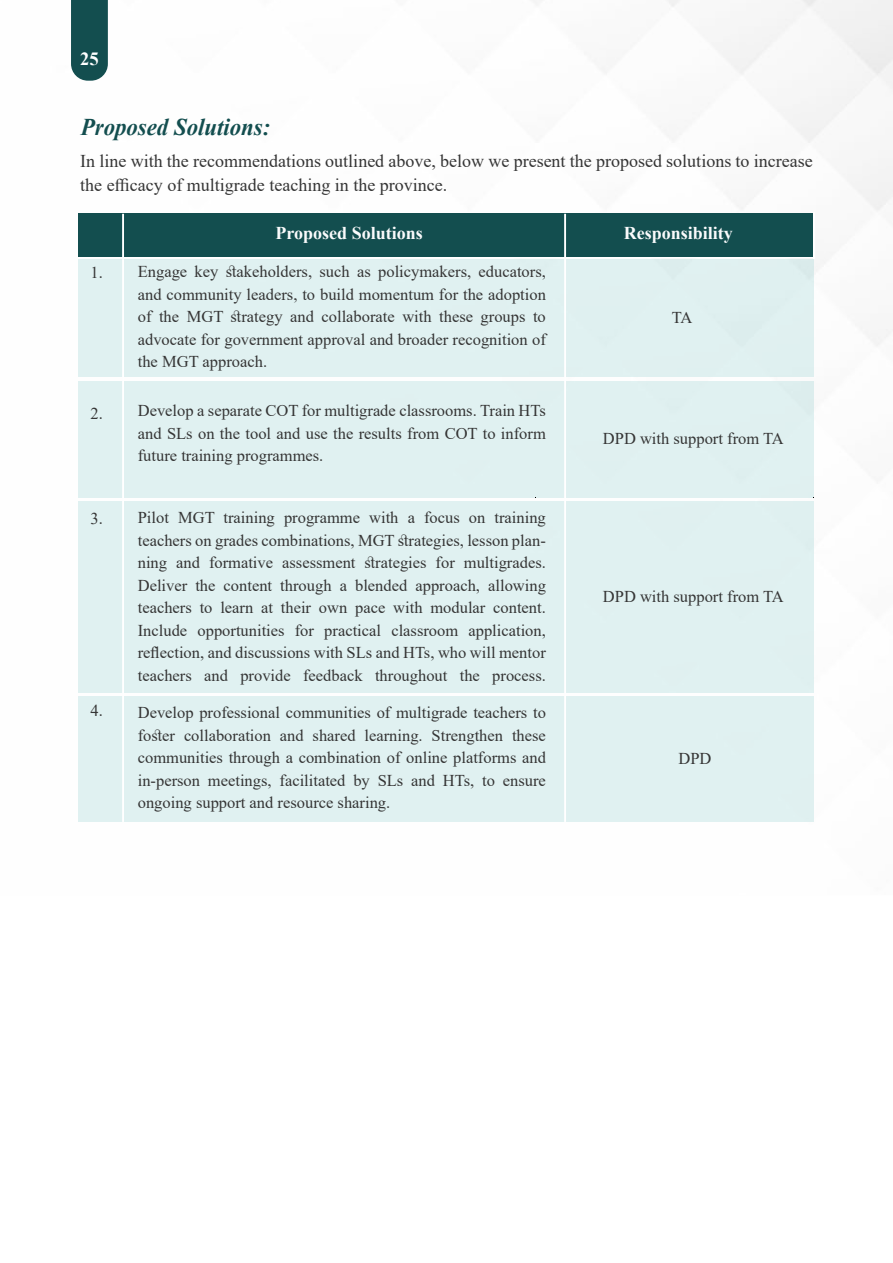
<style>
.page{position:relative;width:893px;height:1263px;background:#fff}
.page>*{position:absolute;margin:0;border:0;box-sizing:border-box;transform-origin:0 0}
.t1{font:italic 700 24px "Times New Roman";color:#134e4f;scale:.95 1}
.t2{font:700 18.6px "Times New Roman";color:#fff}
.t3{font:18px/24px "Times New Roman";color:#353535}
.t4{font:700 18px "Times New Roman";color:#fafbfc}
.t5{font:16.5px/22.5px "Times New Roman";color:#353535;text-align:justify}
</style>
<div class="page">
<img style="left:78px;top:0;width:815px;height:697px">
<svg style="left:71px;top:0;width:37px;height:81px;background:#1e5657"></svg>
<div style="left:78px;top:259px;width:736px;height:118px;background:#e0f1f1"></div>
<div style="left:78px;top:501px;width:736px;height:192px;background:#e0f1f1"></div>
<div style="left:78px;top:381px;width:736px;height:117px;background:#e0f1f1"></div>
<div style="left:78px;top:214px;width:736px;height:43px;background:#134e4f"></div>
<hr style="left:813px;top:212px;width:2px;height:46px;background:#fff">
<hr style="left:79px;top:257px;width:132px;height:1px;background:#fff">
<hr style="left:212px;top:257px;width:77px;height:1px;background:#fff">
<hr style="left:290px;top:257px;width:111px;height:1px;background:#fff">
<hr style="left:402px;top:257px;width:133px;height:1px;background:#fff">
<hr style="left:535px;top:257px;width:89px;height:1px;background:#fff">
<hr style="left:624px;top:257px;width:189px;height:1px;background:#fff">
<div style="left:78px;top:697px;width:736px;height:125px;background:#e0f1f1"></div>
<hr style="left:564px;top:214px;width:2px;height:608px;background:#fff">
<hr style="left:122px;top:214px;width:2px;height:608px;background:#fff">
<p class="t2" style="left:80px;top:45px;width:20px">25</p>
<h1 class="t1" style="left:81px;top:111px;width:201px">Proposed Solutions:</h1>
<p class="t3" style="left:80px;top:149px;width:734px">In line with the recommendations outlined above, below we present the proposed solutions to increase the efficacy of multigrade teaching in the province.</p>
<p class="t4" style="left:275px;top:220px;width:149px">Proposed Solutions</p>
<p class="t4" style="left:624px;top:220px;width:111px">Responsibility</p>
<p class="t5" style="left:138px;top:260px;width:410px">Engage key stakeholders, such as policymakers, educators, and community leaders, to build momentum for the adoption of the MGT strategy and collaborate with these groups to advocate for government approval and broader recognition of the MGT approach.</p>
<p class="t5" style="left:138px;top:399px;width:410px">Develop a separate COT for multigrade classrooms. Train HTs and SLs on the tool and use the results from COT to inform future training programmes.</p>
<p class="t5" style="left:90px;top:260px;width:14px">1.</p>
<p class="t5" style="left:672px;top:305px;width:22px">TA</p>
<p class="t5" style="left:90px;top:401px;width:14px">2.</p>
<p class="t5" style="left:603px;top:426px;width:182px">DPD with support from TA</p>
<p class="t5" style="left:90px;top:506px;width:14px">3.</p>
<p class="t5" style="left:90px;top:699px;width:14px">4.</p>
<p class="t5" style="left:138px;top:506px;width:410px">Pilot MGT training programme with a focus on training teachers on grades combinations, MGT strategies, lesson plan&shy;ning and formative assessment strategies for multigrades.<br>Deliver the content through a blended approach, allowing teachers to learn at their own pace with modular content.<br>Include opportunities for practical classroom application, reflection, and discussions with SLs and HTs, who will mentor teachers and provide feedback throughout the process.</p>
<p class="t5" style="left:138px;top:701px;width:410px">Develop professional communities of multigrade teachers to foster collaboration and shared learning. Strengthen these communities through a combination of online platforms and in-person meetings, facilitated by SLs and HTs, to ensure ongoing support and resource sharing.</p>
<p class="t5" style="left:603px;top:584px;width:182px">DPD with support from TA</p>
<p class="t5" style="left:679px;top:746px;width:34px">DPD</p>
</div>
